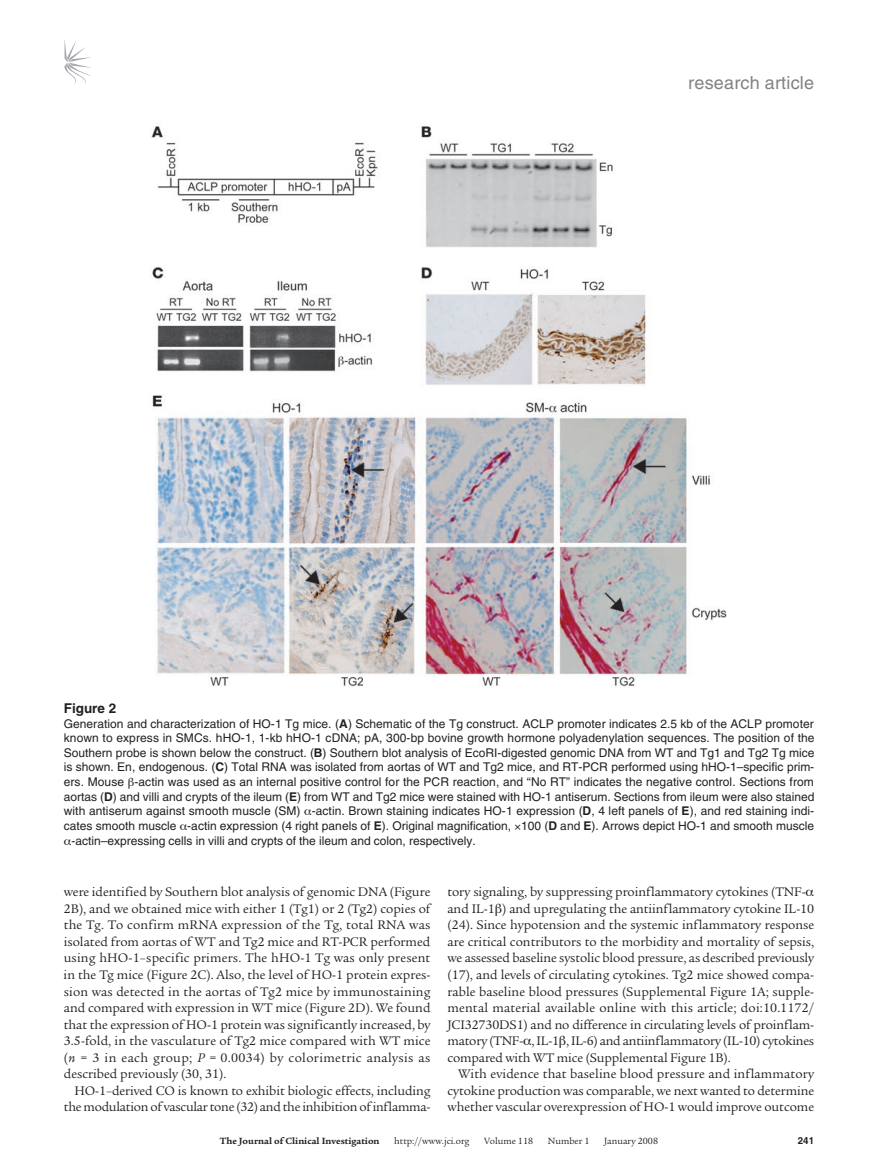
<style>
.page{position:relative;width:878px;height:1174px;background:#fff}
.page>*{position:absolute;margin:0;border:0;box-sizing:border-box;transform-origin:0 0}
.t1{font:18px "Helvetica LT Std";letter-spacing:.01em;color:#808285}
.t2{font:13.5px/16.5px "Legacy Serif Std";letter-spacing:-.005em;color:#231f20;text-align:justify}
.t3{font:700 13.5px "Helvetica LT Std";color:#231f20}
.t4{font:12px "Helvetica LT Std";color:#231f20}
.t5{font:9.75px "Legacy Serif Std";color:#231f20}
.t6{font:700 9.75px "Legacy Serif Std";color:#231f20}
.t7{font:700 9.75px "Helvetica LT Std";color:#231f20}
.s1{font-weight:700}
.s2{font-style:italic}
</style>
<div class="page">
<svg style="left:64px;top:39px;width:27px;height:45px"></svg>
<img style="left:151px;top:126px;width:576px;height:561px">
<h1 class="t1" style="left:688px;top:72px;width:127px">research article</h1>
<p class="t3" style="left:64px;top:700px;width:54px">Figure 2</p>
<p class="t4" style="left:64px;top:716px;width:751px">Generation and characterization of HO-1 Tg mice. (<span class="s1">A</span>) Schematic of the Tg construct. ACLP promoter indicates 2.5 kb of the ACLP promoter</p>
<p class="t4" style="left:64px;top:731px;width:752px">known to express in SMCs. hHO-1, 1-kb hHO-1 cDNA; pA, 300-bp bovine growth hormone polyadenylation sequences. The position of the</p>
<p class="t4" style="left:64px;top:745px;width:752px">Southern probe is shown below the construct. (<span class="s1">B</span>) Southern blot analysis of EcoRI-digested genomic DNA from WT and Tg1 and Tg2 Tg mice</p>
<p class="t4" style="left:64px;top:760px;width:751px">is shown. En, endogenous. (<span class="s1">C</span>) Total RNA was isolated from aortas of WT and Tg2 mice, and RT-PCR performed using hHO-1–specific prim-</p>
<p class="t4" style="left:64px;top:775px;width:751px">ers. Mouse -actin was used as an internal positive control for the PCR reaction, and “No RT” indicates the negative control. Sections from</p>
<p class="t4" style="left:64px;top:789px;width:752px">aortas (<span class="s1">D</span>) and villi and crypts of the ileum (<span class="s1">E</span>) from WT and Tg2 mice were stained with HO-1 antiserum. Sections from ileum were also stained</p>
<p class="t4" style="left:64px;top:804px;width:751px">with antiserum against smooth muscle (SM) -actin. Brown staining indicates HO-1 expression (<span class="s1">D</span>, 4 left panels of <span class="s1">E</span>), and red staining indi-</p>
<p class="t4" style="left:64px;top:819px;width:752px">cates smooth muscle -actin expression (4 right panels of <span class="s1">E</span>). Original magnification, 100 (<span class="s1">D</span> and <span class="s1">E</span>). Arrows depict HO-1 and smooth muscle</p>
<p class="t4" style="left:71px;top:833px;width:406px">-actin–expressing cells in villi and crypts of the ileum and colon, respectively.</p>
<p class="t2" style="left:64px;top:884px;width:368px">were identified by Southern blot analysis of genomic DNA (Figure 2B), and we obtained mice with either 1 (Tg1) or 2 (Tg2) copies of the Tg. To confirm mRNA expression of the Tg, total RNA was isolated from aortas of WT and Tg2 mice and RT-PCR performed using hHO-1–specific primers. The hHO-1 Tg was only present in the Tg mice (Figure 2C). Also, the level of HO-1 protein expres&shy;sion was detected in the aortas of Tg2 mice by immunostaining and compared with expression in WT mice (Figure 2D). We found that the expression of HO-1 protein was significantly increased, by 3.5-fold, in the vasculature of Tg2 mice compared with WT mice (<span class="s2">n</span> = 3 in each group; <span class="s2">P =</span> 0.0034) by colorimetric analysis as described previously (30, 31).</p>
<p class="t2" style="left:64px;top:1082px;width:368px;text-align:right">HO-1–derived CO is known to exhibit biologic effects, including themodulation of vasculartone (32) and the inhibitionofinflamma-</p>
<p class="t2" style="left:447px;top:884px;width:368px;text-align:left">tory signaling, by suppressing proinflammatory cytokines (TNF&shy;and IL-1 ) and upregulating the antiinflammatory cytokine IL-10 (24). Since hypotension and the systemic inflammatory response are critical contributors to the morbidity and mortality of sepsis, we assessed baseline systolic blood pressure, as described previously (17), and levels of circulating cytokines. Tg2 mice showed compa&shy;rable baseline blood pressures (Supplemental Figure 1A; supple&shy;mental material available online with this article; doi:10.1172/ JCI32730DS1) and no difference in circulating levels of proinflam&shy;matory (TNF- , IL-1 , IL-6) and antiinflammatory (IL-10) cytokines compared with WT mice (Supplemental Figure 1B).</p>
<p class="t2" style="left:447px;top:1065px;width:368px;text-indent:11px">With evidence that baseline blood pressure and inflammatory cytokine production was comparable, we next wanted to determine whether vascular overexpression of HO-1 would improve outcome</p>
<p class="t6" style="left:220px;top:1135px;width:161px">The Journal of Clinical Investigation</p>
<p class="t5" style="left:394px;top:1135px;width:77px">http://www.jci.org</p>
<p class="t5" style="left:484px;top:1135px;width:50px">Volume 118</p>
<p class="t5" style="left:548px;top:1135px;width:43px">Number 1</p>
<p class="t5" style="left:604px;top:1135px;width:55px">January 2008</p>
<p class="t7" style="left:797px;top:1134px;width:18px">241</p>
</div>
